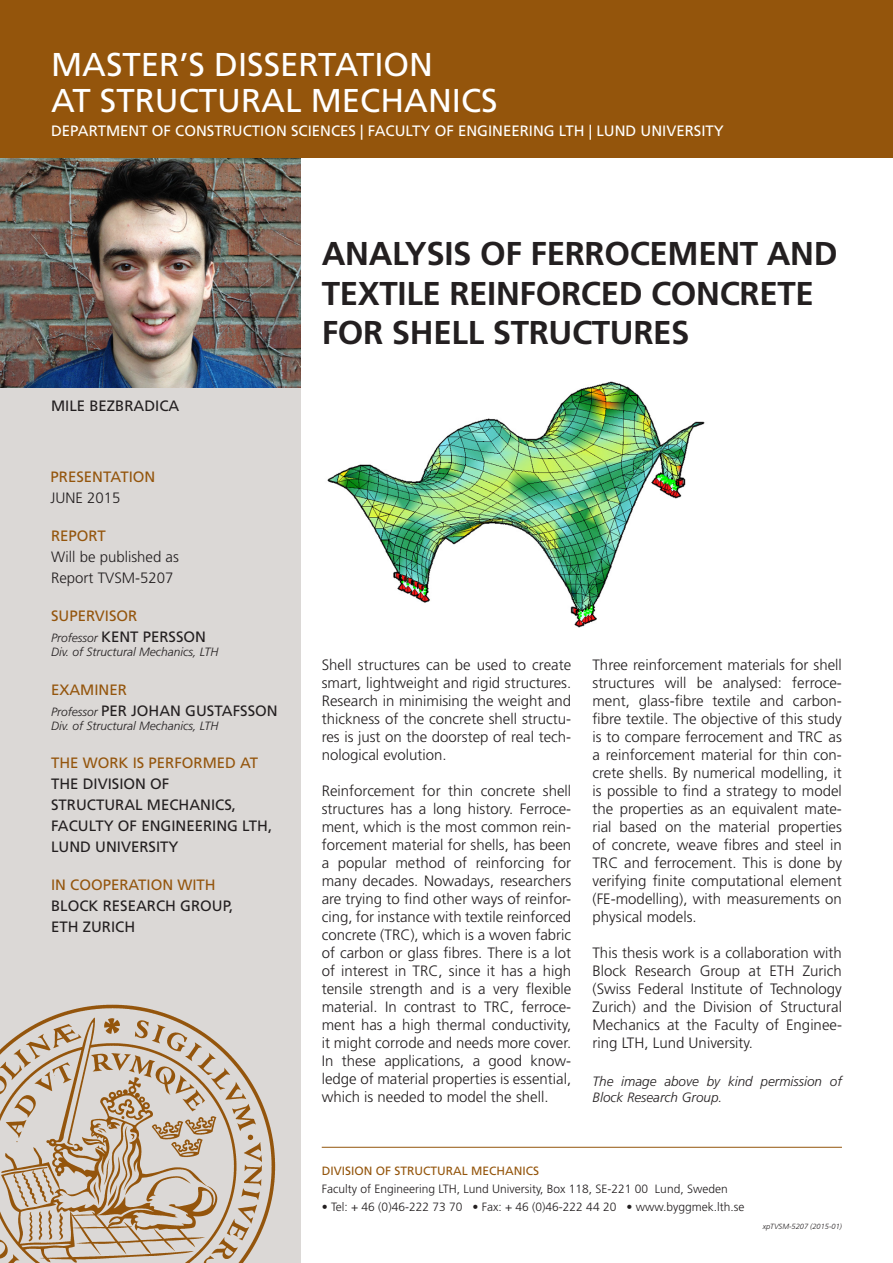
<style>
.page{position:relative;width:893px;height:1263px;background:#fff}
.page>*{position:absolute;margin:0;border:0;box-sizing:border-box;transform-origin:0 0}
.t1{font:700 33px/39.6px "Frutiger LT Std";letter-spacing:-.01em;color:#231f20}
.t2{font:33px "Frutiger LT Std";color:#fff}
.t3{font:300 15px/18px "Frutiger LT Std";color:#231f20;text-align:justify}
.t4{font:15px/21px "Frutiger LT Std";color:#231f20}
.t5{font:15px "Frutiger LT Std";color:#fff}
.t6{font:15px "Frutiger LT Std";color:#94550c}
.t7{font:italic 300 13.5px/16.2px "Frutiger LT Std";color:#231f20}
.t8{font:300 12px "Frutiger LT Std";color:#231f20}
.t9{font:italic 300 12px "Frutiger LT Std";color:#231f20}
.t10{font:12px "Frutiger LT Std";color:#94550c}
.t11{font:italic 300 7.5px "Frutiger LT Std";color:#231f20}
.s1{color:#94550c}
.s2{font-weight:300;font-style:italic;font-size:12px}
</style>
<div class="page">
<div style="left:0;top:381px;width:300px;height:882px;background:#dbd8d6"></div>
<img style="left:0;top:157px;width:300px;height:230px">
<hr style="left:322px;top:1147px;width:520px;height:1px;background:#94550c">
<img style="left:0;top:1004px;width:276px;height:259px">
<div style="left:0;top:0;width:893px;height:157px;background:#94550c"></div>
<img style="left:327px;top:381px;width:378px;height:247px">
<p class="t2" style="left:51px;top:45px;width:384px">MASTER’S DISSERTATION</p>
<p class="t2" style="left:51px;top:81px;width:448px">AT STRUCTURAL MECHANICS</p>
<p class="t5" style="left:51px;top:122px;width:674px">DEPARTMENT OF CONSTRUCTION SCIENCES | FACULTY OF ENGINEERING LTH | LUND UNIVERSITY</p>
<p class="t4" style="left:51px;top:395px;width:130px">MILE BEZBRADICA</p>
<p class="t6" style="left:51px;top:468px;width:106px">PRESENTATION</p>
<p class="t3" style="left:51px;top:489px;width:72px">JUNE 2015</p>
<p class="t6" style="left:51px;top:527px;width:56px">REPORT</p>
<p class="t3" style="left:51px;top:548px;width:129px">Will be published as</p>
<p class="t3" style="left:51px;top:569px;width:124px">Report TVSM-5207</p>
<p class="t4" style="left:51px;top:605px;width:157px"><span class="s1">SUPERVISOR<br></span><span class="s2">Professor</span> KENT PERSSON</p>
<p class="t9" style="left:51px;top:645px;width:169px">Div. of Structural Mechanics, LTH</p>
<p class="t6" style="left:51px;top:681px;width:77px">EXAMINER</p>
<p class="t4" style="left:51px;top:700px;width:228px"><span class="s2">Professor</span> PER JOHAN GUSTAFSSON</p>
<p class="t9" style="left:51px;top:719px;width:169px">Div. of Structural Mechanics, LTH</p>
<p class="t6" style="left:51px;top:753px;width:209px">THE WORK IS PERFORMED AT</p>
<p class="t4" style="left:51px;top:773px;width:120px">THE DIVISION OF</p>
<p class="t4" style="left:51px;top:794px;width:186px">STRUCTURAL MECHANICS,</p>
<p class="t4" style="left:51px;top:815px;width:223px">FACULTY OF ENGINEERING LTH,<br>LUND UNIVERSITY</p>
<p class="t6" style="left:51px;top:876px;width:166px">IN COOPERATION WITH</p>
<p class="t4" style="left:51px;top:896px;width:184px">BLOCK RESEARCH GROUP,</p>
<p class="t4" style="left:51px;top:917px;width:86px">ETH ZURICH</p>
<p class="t1" style="left:322px;top:234px;width:517px">ANALYSIS OF FERROCEMENT AND<br>TEXTILE REINFORCED CONCRETE<br>FOR SHELL STRUCTURES</p>
<p class="t3" style="left:322px;top:656px;width:251px">Shell structures can be used to create smart, lightweight and rigid structures.<br>Research in minimising the weight and thickness of the concrete shell structu&shy;res is just on the doorstep of real tech&shy;nological evolution.</p>
<p class="t3" style="left:322px;top:782px;width:251px">Reinforcement for thin concrete shell structures has a long history. Ferroce&shy;ment, which is the most common rein&shy;forcement material for shells, has been a popular method of reinforcing for many decades. Nowadays, researchers are trying to find other ways of reinfor&shy;cing, for instance with textile reinforced concrete (TRC), which is a woven fabric of carbon or glass fibres. There is a lot of interest in TRC, since it has a high tensile strength and is a very flexible material. In contrast to TRC, ferroce&shy;ment has a high thermal conductivity, it might corrode and needs more cover.<br>In these applications, a good know&shy;ledge of material properties is essential, which is needed to model the shell.</p>
<p class="t3" style="left:592px;top:656px;width:251px">Three reinforcement materials for shell structures will be analysed: ferroce&shy;ment, glass-fibre textile and carbon&shy;fibre textile. The objective of this study is to compare ferrocement and TRC as a reinforcement material for thin con&shy;crete shells. By numerical modelling, it is possible to find a strategy to model the properties as an equivalent mate&shy;rial based on the material properties of concrete, weave fibres and steel in TRC and ferrocement. This is done by verifying finite computational element (FE-modelling), with measurements on physical models.</p>
<p class="t3" style="left:592px;top:944px;width:251px">This thesis work is a collaboration with Block Research Group at ETH Zurich (Swiss Federal Institute of Technology Zurich) and the Division of Structural Mechanics at the Faculty of Enginee&shy;ring LTH, Lund University.</p>
<p class="t7" style="left:592px;top:1073px;width:251px">The image above by kind permission of<br>Block Research Group.</p>
<p class="t10" style="left:322px;top:1164px;width:219px">DIVISION OF STRUCTURAL MECHANICS</p>
<p class="t8" style="left:322px;top:1182px;width:407px">Faculty of Engineering LTH, Lund University, Box 118, SE-221 00 Lund, Sweden</p>
<p class="t8" style="left:322px;top:1200px;width:424px">• Tel: + 46 (0)46-222 73 70 • Fax: + 46 (0)46-222 44 20 • www.byggmek.lth.se</p>
<p class="t11" style="left:763px;top:1222px;width:81px">xpTVSM-5207 (2015-01)</p>
</div>
